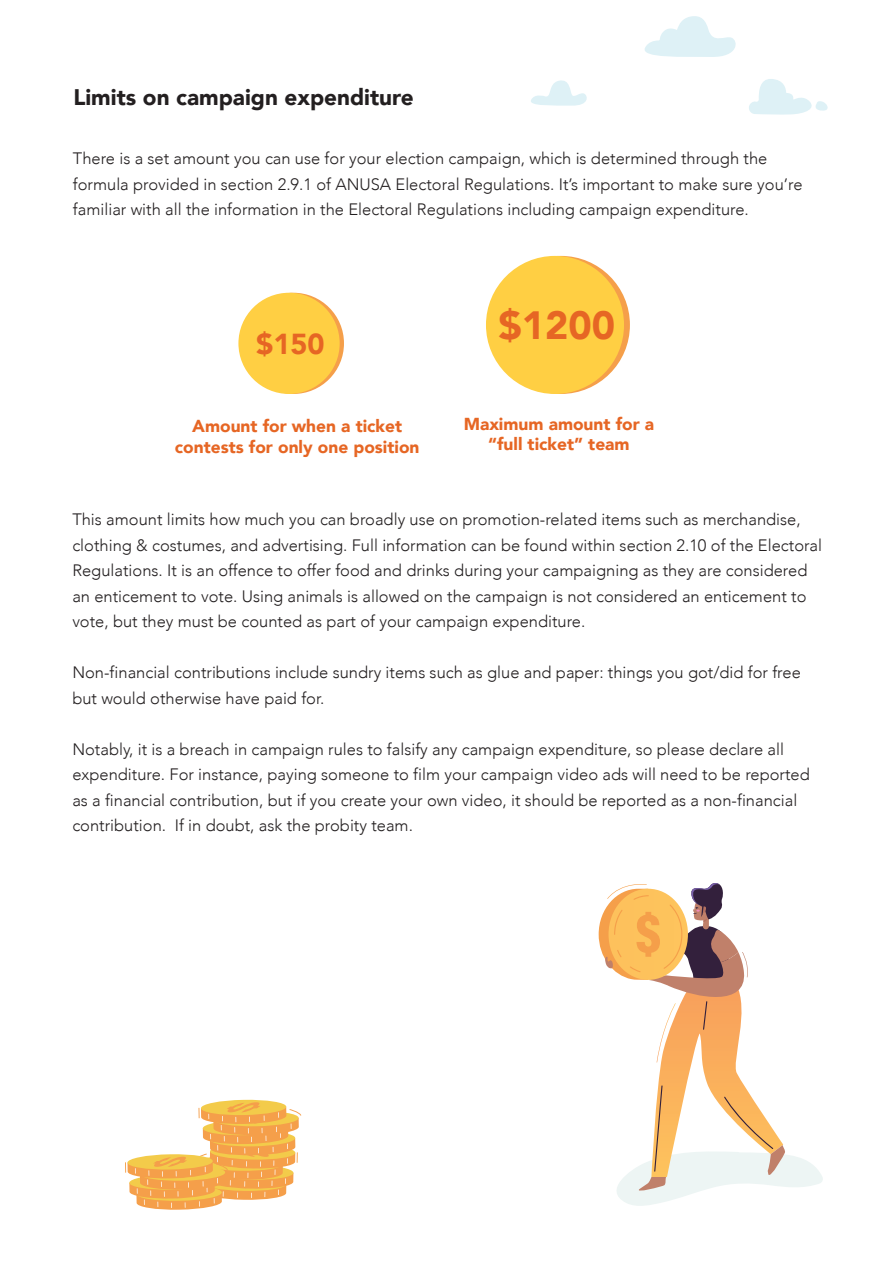
<style>
.page{position:relative;width:893px;height:1263px;background:#fff}
.page>*{position:absolute;margin:0;border:0;box-sizing:border-box;transform-origin:0 0}
.t1{font:900 39.3px "Avenir";color:#e66624}
.t2{font:900 28.8px "Avenir";color:#e66624}
.t3{font:900 22.5px "Avenir";color:#231f20}
.t4{font:900 17.25px/20.9px "Avenir";color:#e66624;text-align:center}
.t5{font:300 16.5px/25.5px "Avenir";color:#231f20}
</style>
<div class="page">
<svg style="left:749px;top:79px;width:79px;height:36px"></svg>
<svg style="left:644px;top:16px;width:92px;height:41px"></svg>
<svg style="left:531px;top:80px;width:56px;height:26px"></svg>
<svg style="left:201px;top:1099px;width:85px;height:16px"></svg>
<svg style="left:125px;top:1102px;width:176px;height:108px"></svg>
<svg style="left:243px;top:293px;width:101px;height:101px"></svg>
<div style="left:238px;top:293px;width:102px;height:101px;background:#ffcf43;border-radius:50%"></div>
<svg style="left:492px;top:256px;width:138px;height:138px"></svg>
<div style="left:486px;top:256px;width:138px;height:138px;background:#ffcf43;border-radius:50%"></div>
<svg style="left:599px;top:883px;width:224px;height:323px"></svg>
<h3 class="t3" style="left:73px;top:78px;width:342px">Limits on campaign expenditure</h3>
<p class="t5" style="left:73px;top:146px;width:731px">There is a set amount you can use for your election campaign, which is determined through the formula provided in section 2.9.1 of ANUSA Electoral Regulations. It’s important to make sure you’re familiar with all the information in the Electoral Regulations including campaign expenditure.</p>
<h2 class="t2" style="left:256px;top:319px;width:70px">$150</h2>
<p class="t4" style="left:175px;top:415px;width:246px">Amount for when a ticket contests for only one position</p>
<h1 class="t1" style="left:498px;top:291px;width:118px">$1200</h1>
<p class="t4" style="left:464px;top:413px;width:192px">Maximum amount for a “full ticket” team</p>
<p class="t5" style="left:72px;top:507px;width:751px">This amount limits how much you can broadly use on promotion-related items such as merchandise, clothing &amp; costumes, and advertising. Full information can be found within section 2.10 of the Electoral Regulations. It is an offence to offer food and drinks during your campaigning as they are considered an enticement to vote. Using animals is allowed on the campaign is not considered an enticement to vote, but they must be counted as part of your campaign expenditure.</p>
<p class="t5" style="left:72px;top:660px;width:730px">Non-financial contributions include sundry items such as glue and paper: things you got/did for free but would otherwise have paid for.</p>
<p class="t5" style="left:72px;top:736px;width:739px">Notably, it is a breach in campaign rules to falsify any campaign expenditure, so please declare all expenditure. For instance, paying someone to film your campaign video ads will need to be reported as a financial contribution, but if you create your own video, it should be reported as a non-financial contribution. If in doubt, ask the probity team.</p>
</div>
